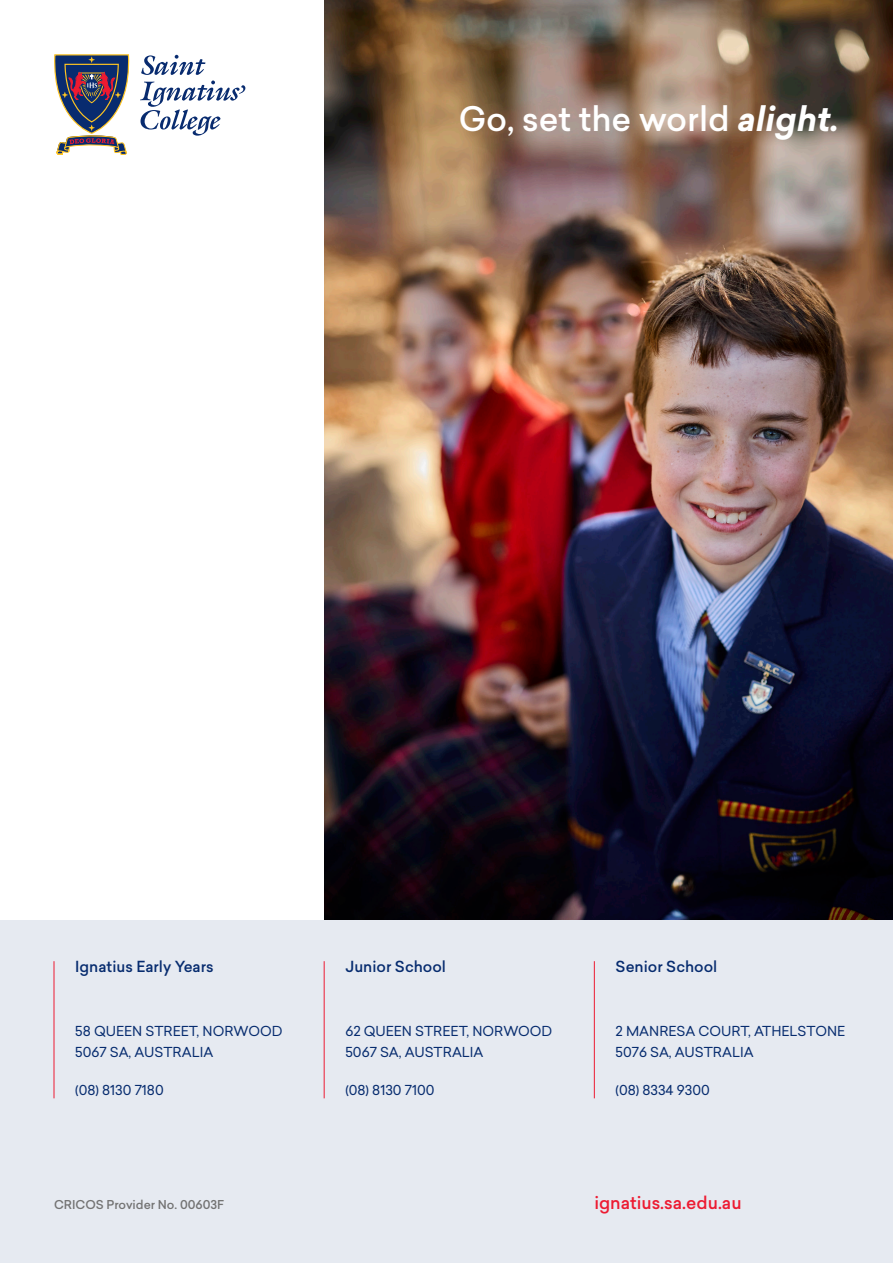
<style>
.page{position:relative;width:893px;height:1263px;background:#fff}
.page>*{position:absolute;margin:0;border:0;box-sizing:border-box;transform-origin:0 0}
.t1{font:500 33.3px "Sailec";color:#fff}
.t2{font:500 17.25px "Sailec";color:#ed1b32}
.Back_H1{font:500 15px "Sailec";color:#072c6f}
.Back_H2{font:13.5px/21px "Sailec";color:#072c6f}
.t3{font:500 12px "Sailec";color:#737373}
.s1{font-weight:700;font-style:italic}
</style>
<div class="page">
<img style="left:324px;top:0;width:569px;height:920px">
<svg style="left:54px;top:54px;width:76px;height:101px"></svg>
<svg style="left:141px;top:55px;width:64px;height:20px"></svg>
<svg style="left:140px;top:81px;width:105px;height:55px"></svg>
<div style="left:0;top:920px;width:893px;height:343px;background:#e6eaf1"></div>
<hr style="left:54px;top:961px;width:1px;height:137px;background:#ed1b32">
<hr style="left:594px;top:961px;width:1px;height:137px;background:#ed1b32">
<hr style="left:324px;top:961px;width:1px;height:137px;background:#ed1b32">
<p class="t1" style="left:459px;top:95px;width:382px">Go, set the world <span class="s1">alight.</span></p>
<p class="Back_H1" style="left:75px;top:956px;width:140px">Ignatius Early Years</p>
<p class="Back_H2" style="left:75px;top:1020px;width:209px">58 QUEEN STREET, NORWOOD<br>5067 SA, AUSTRALIA</p>
<p class="Back_H2" style="left:75px;top:1079px;width:90px">(08) 8130 7180</p>
<p class="Back_H1" style="left:345px;top:956px;width:102px">Junior School</p>
<p class="Back_H2" style="left:345px;top:1020px;width:208px">62 QUEEN STREET, NORWOOD<br>5067 SA, AUSTRALIA</p>
<p class="Back_H2" style="left:345px;top:1079px;width:91px">(08) 8130 7100</p>
<p class="Back_H1" style="left:616px;top:956px;width:103px">Senior School</p>
<p class="Back_H2" style="left:616px;top:1020px;width:231px">2 MANRESA COURT, ATHELSTONE<br>5076 SA, AUSTRALIA</p>
<p class="Back_H2" style="left:616px;top:1079px;width:96px">(08) 8334 9300</p>
<p class="t3" style="left:54px;top:1196px;width:172px">CRICOS Provider No. 00603F</p>
<p class="t2" style="left:594px;top:1190px;width:149px">ignatius.sa.edu.au</p>
</div>
